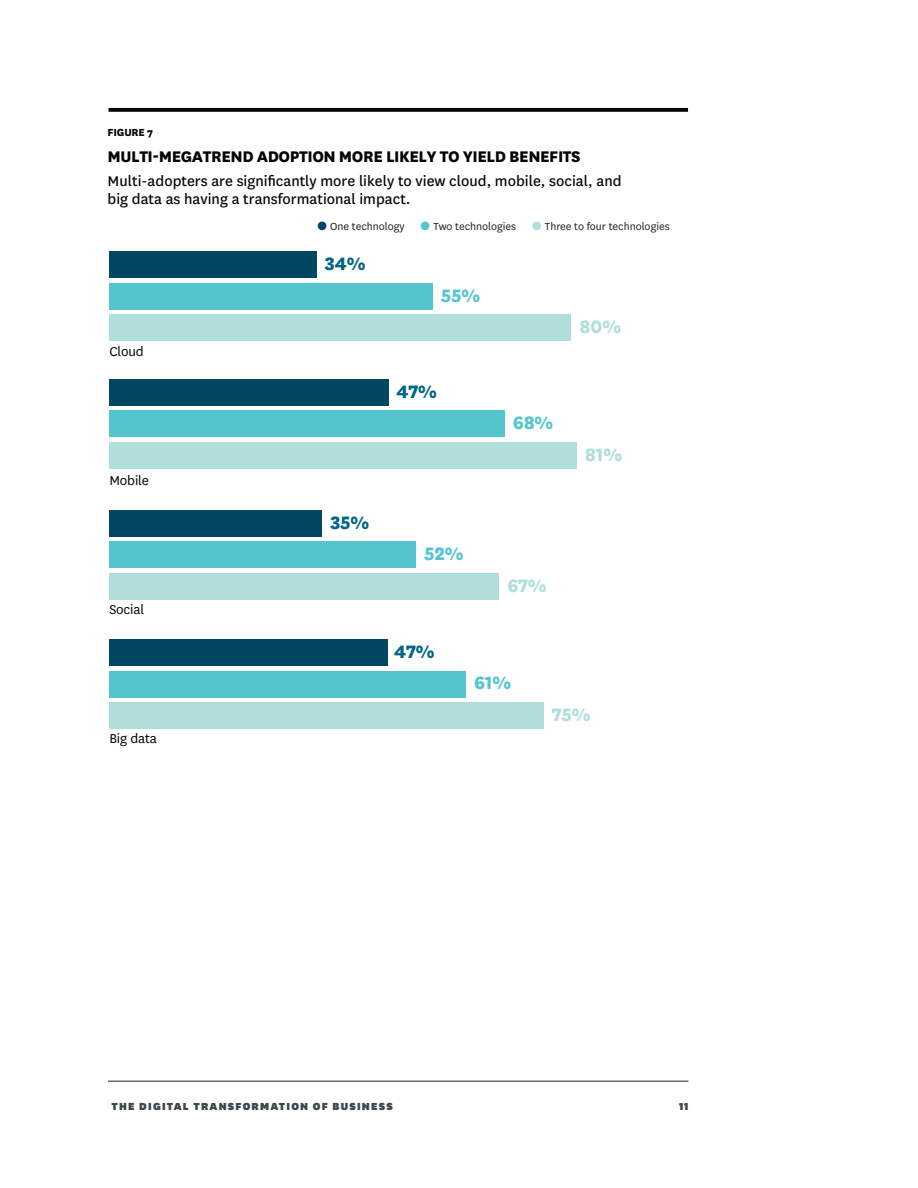
<style>
.page{position:relative;width:918px;height:1188px;background:#fff}
.page>*{position:absolute;margin:0;border:0;box-sizing:border-box;transform-origin:0 0}
.t1{font:800 21px "HBR Stationery";letter-spacing:-.015em;color:#016584}
.t2{font:800 21px "HBR Stationery";letter-spacing:-.015em;color:#54c5cf}
.t3{font:800 21px "HBR Stationery";letter-spacing:-.015em;color:#afdedb}
.t4{font:800 18px "National HBR";letter-spacing:-.025em;color:#050504}
.t5{font:16.5px/18px "National HBR";color:#050504}
.t6{font:15px "National HBR";letter-spacing:-.01em;color:#050504}
.t7{font:12px "National HBR";color:#231f20}
.t8{font:900 12px "National HBR";letter-spacing:.1em;color:#3d474e}
.t9{font:800 12px "National HBR";letter-spacing:-.015em;color:#050504}
.s1{color:#004762}
.s2{color:#54c5cf}
.s3{color:#afdedb}
</style>
<div class="page">
<hr style="left:108px;top:1081px;width:580px;height:1px;background:#231f20">
<svg style="left:109px;top:108px;width:579px;height:4px;fill:#050504"></svg>
<div style="left:109px;top:252px;width:208px;height:26px;background:#004762"></div>
<div style="left:109px;top:283px;width:324px;height:27px;background:#54c5cf"></div>
<div style="left:109px;top:315px;width:462px;height:26px;background:#afdedb"></div>
<div style="left:109px;top:379px;width:280px;height:27px;background:#004762"></div>
<div style="left:109px;top:411px;width:396px;height:26px;background:#54c5cf"></div>
<div style="left:109px;top:442px;width:468px;height:27px;background:#afdedb"></div>
<div style="left:109px;top:510px;width:213px;height:27px;background:#004762"></div>
<div style="left:109px;top:542px;width:307px;height:26px;background:#54c5cf"></div>
<div style="left:109px;top:573px;width:390px;height:27px;background:#afdedb"></div>
<div style="left:109px;top:639px;width:279px;height:27px;background:#004762"></div>
<div style="left:109px;top:671px;width:357px;height:26px;background:#54c5cf"></div>
<div style="left:109px;top:702px;width:435px;height:27px;background:#afdedb"></div>
<p class="t9" style="left:108px;top:124px;width:47px">FIGURE 7</p>
<p class="t4" style="left:108px;top:143px;width:475px">MULTI-MEGATREND ADOPTION MORE LIKELY TO YIELD BENEFITS</p>
<p class="t5" style="left:108px;top:171px;width:515px">Multi-adopters are significantly more likely to view cloud, mobile, social, and big data as having a transformational impact.</p>
<p class="t7" style="left:317px;top:219px;width:89px"><span class="s1">●</span> One technology</p>
<p class="t7" style="left:421px;top:219px;width:97px"><span class="s2">●</span> Two technologies</p>
<p class="t7" style="left:532px;top:219px;width:139px"><span class="s3">●</span> Three to four technologies</p>
<p class="t1" style="left:325px;top:249px;width:42px">34%</p>
<p class="t2" style="left:441px;top:280px;width:41px">55%</p>
<p class="t3" style="left:579px;top:312px;width:43px">80%</p>
<p class="t6" style="left:109px;top:341px;width:36px">Cloud</p>
<p class="t6" style="left:109px;top:470px;width:41px">Mobile</p>
<p class="t6" style="left:109px;top:599px;width:36px">Social</p>
<p class="t6" style="left:109px;top:728px;width:49px">Big data</p>
<p class="t1" style="left:330px;top:507px;width:41px">35%</p>
<p class="t1" style="left:397px;top:376px;width:42px">47%</p>
<p class="t2" style="left:513px;top:408px;width:42px">68%</p>
<p class="t3" style="left:585px;top:439px;width:39px">81%</p>
<p class="t2" style="left:424px;top:539px;width:41px">52%</p>
<p class="t3" style="left:507px;top:570px;width:41px">67%</p>
<p class="t1" style="left:394px;top:636px;width:42px">47%</p>
<p class="t2" style="left:474px;top:668px;width:39px">61%</p>
<p class="t3" style="left:552px;top:699px;width:40px">75%</p>
<p class="t8" style="left:112px;top:1098px;width:283px">THE DIGITAL TRANSFORMATION OF BUSINESS</p>
<p class="t8" style="left:679px;top:1098px;width:11px">11</p>
</div>
